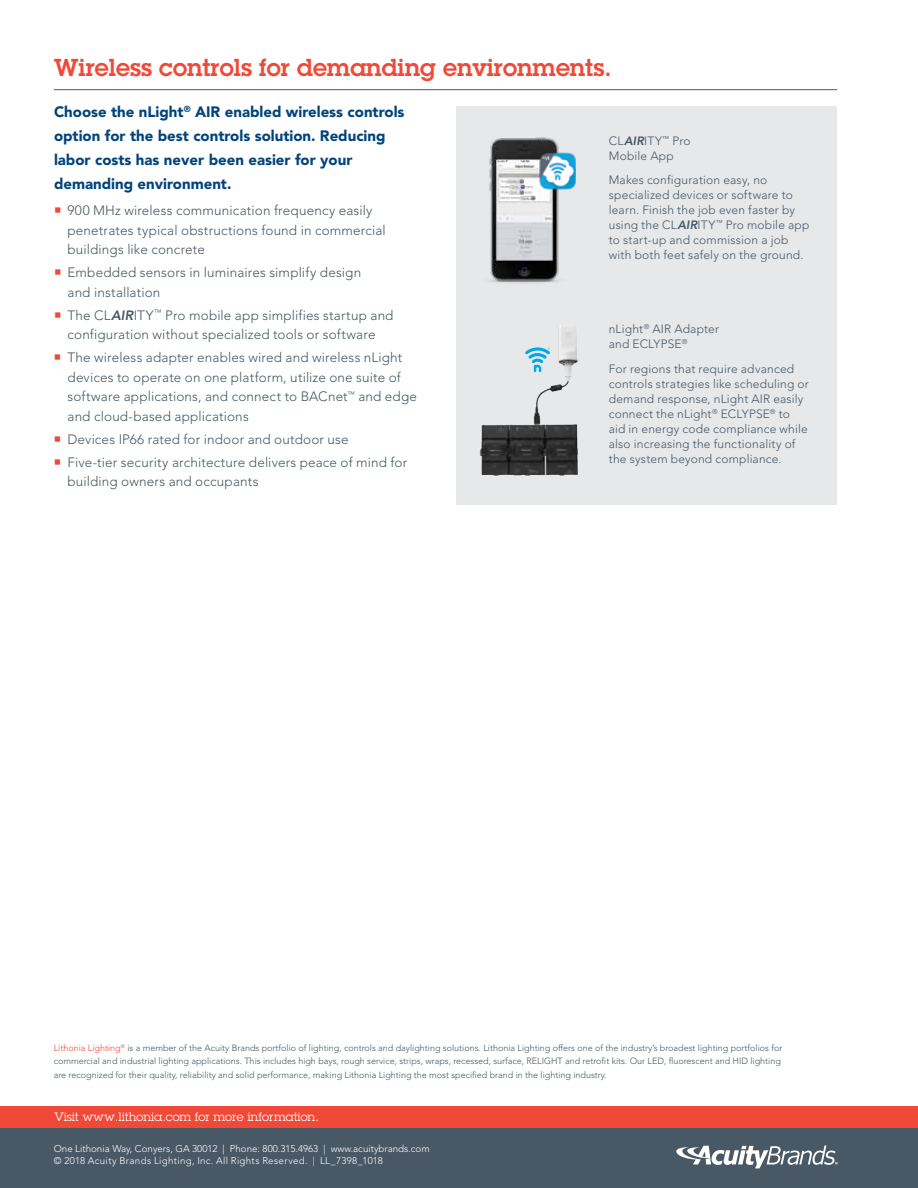
<style>
.page{position:relative;width:918px;height:1188px;background:#fff}
.page>*{position:absolute;margin:0;border:0;box-sizing:border-box;transform-origin:0 0}
.t1{font:600 24px "Lubalin Graph Std";color:#f04937}
.t2{font:900 15px/24px "Avenir LT Std";color:#00437b}
.t3{font:300 13.5px/19.5px "Avenir LT Std";letter-spacing:.01em;color:#485865}
.t4{font:300 12px/15px "Avenir LT Std";letter-spacing:.015em;color:#485865}
.t5{font:12px "Lubalin Graph Std";color:#fff}
.t6{font:300 9.75px/11.7px "Avenir LT Std";color:#fff}
.t7{font:300 9px/13.5px "Avenir LT Std";color:#485865}
.s1{font-family:"Avenir";font-weight:800;font-style:italic}
.s2{color:#f04937}
</style>
<div class="page">
<hr style="left:54px;top:89px;width:783px;height:1px;background:#485865">
<div style="left:0;top:1128px;width:918px;height:60px;background:#485865"></div>
<div style="left:0;top:1106px;width:918px;height:22px;background:#f04937"></div>
<svg style="left:676px;top:1145px;width:162px;height:23px"></svg>
<div style="left:456px;top:106px;width:381px;height:398px;background:#e6e8ea"></div>
<img style="left:489px;top:137px;width:70px;height:146px">
<img style="left:539px;top:152px;width:37px;height:38px">
<img style="left:480px;top:325px;width:98px;height:151px">
<svg style="left:525px;top:347px;width:25px;height:25px"></svg>
<h1 class="t1" style="left:54px;top:51px;width:559px">Wireless controls for demanding environments.</h1>
<p class="t2" style="left:54px;top:100px;width:352px">Choose the nLight<sup>®</sup> AIR enabled wireless controls option for the best controls solution. Reducing labor costs has never been easier for your demanding environment.</p>
<p class="t3" style="left:68px;top:201px;width:320px">900 MHz wireless communication frequency easily penetrates typical obstructions found in commercial buildings like concrete</p>
<p class="t3" style="left:68px;top:263px;width:295px">Embedded sensors in luminaires simplify design and installation</p>
<p class="t3" style="left:67px;top:306px;width:328px">The CL<span class="s1">AIR</span>ITY<sup>™</sup> Pro mobile app simplifies startup and configuration without specialized tools or software</p>
<p class="t3" style="left:67px;top:348px;width:351px">The wireless adapter enables wired and wireless nLight devices to operate on one platform, utilize one suite of software applications, and connect to BACnet<sup>™</sup> and edge and cloud-based applications</p>
<p class="t3" style="left:67px;top:428px;width:341px;line-height:23px">Devices IP66 rated for indoor and outdoor use<br>Five-tier security architecture delivers peace of mind for</p>
<p class="t3" style="left:67px;top:472px;width:193px">building owners and occupants</p>
<p class="t4" style="left:609px;top:134px;width:83px">CL<span class="s1">AIR</span>ITY<sup>™</sup> Pro<br>Mobile App</p>
<p class="t4" style="left:609px;top:173px;width:202px">Makes configuration easy, no specialized devices or software to learn. Finish the job even faster by using the CL<span class="s1">AIR</span>ITY<sup>™</sup> Pro mobile app to start-up and commission a job with both feet safely on the ground.</p>
<p class="t4" style="left:609px;top:322px;width:112px">nLight<sup>®</sup> AIR Adapter and ECLYPSE<sup>®</sup></p>
<p class="t4" style="left:609px;top:361px;width:201px">For regions that require advanced controls strategies like scheduling or demand response, nLight AIR easily connect the nLight<sup>®</sup> ECLYPSE<sup>®</sup> to aid in energy code compliance while also increasing the functionality of the system beyond compliance.</p>
<p class="t7" style="left:54px;top:1041px;width:730px"><span class="s2">Lithonia Lighting</span><sup>®</sup> is a member of the Acuity Brands portfolio of lighting, controls and daylighting solutions. Lithonia Lighting offers one of the industry’s broadest lighting portfolios for commercial and industrial lighting applications. This includes high bays, rough service, strips, wraps, recessed, surface, RELIGHT and retrofit kits. Our LED, fluorescent and HID lighting are recognized for their quality, reliability and solid performance, making Lithonia Lighting the most specified brand in the lighting industry.</p>
<p class="t5" style="left:54px;top:1109px;width:266px">Visit www.lithonia.com for more information.</p>
<p class="t6" style="left:54px;top:1143px;width:377px">One Lithonia Way, Conyers, GA 30012 | Phone: 800.315.4963 | www.acuitybrands.com © 2018 Acuity Brands Lighting, Inc. All Rights Reserved. | LL_7398_1018</p>
</div>
